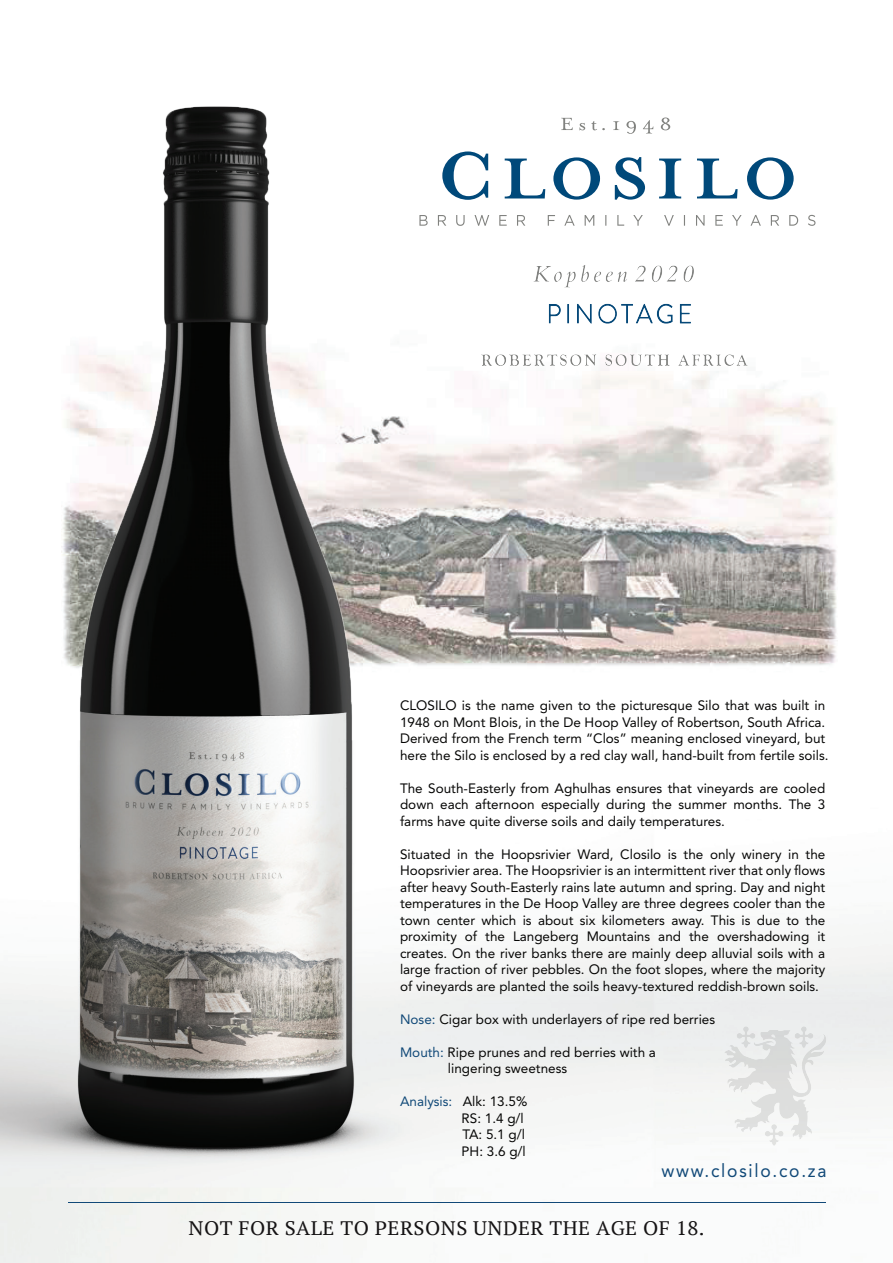
<style>
.page{position:relative;width:893px;height:1263px;background:#fff}
.page>*{position:absolute;margin:0;border:0;box-sizing:border-box;transform-origin:0 0}
.t1{font:19.5px "PT Serif";letter-spacing:.02em;color:#151314;scale:1.06 1}
.t2{font:18.3px "Avenir LT Std";letter-spacing:.1em;color:#114978;scale:.95 1}
.t3{font:13.5px/16.5px "Avenir LT Std";color:#050504}
.s1{color:#114978}
</style>
<div class="page">
<img style="left:0;top:106px;width:893px;height:1157px">
<img style="left:715px;top:1016px;width:116px;height:136px">
<hr style="left:68px;top:1202px;width:758px;height:1px;background:#114978">
<p class="t3" style="left:400px;top:697px;width:430px">CLOSILO is the name given to the picturesque Silo that was built in 1948 on Mont Blois, in the De Hoop Valley of Robertson, South Africa.<br>Derived from the French term “Clos” meaning enclosed vineyard, but here the Silo is enclosed by a red clay wall, hand-built from fertile soils.</p>
<p class="t3" style="left:400px;top:780px;width:427px;text-align:justify">The South-Easterly from Aghulhas ensures that vineyards are cooled down each afternoon especially during the summer months. The 3 farms have quite diverse soils and daily temperatures.</p>
<p class="t3" style="left:400px;top:846px;width:427px;text-align:justify">Situated in the Hoopsrivier Ward, Closilo is the only winery in the Hoopsrivier area. The Hoopsrivier is an intermittent river that only flows after heavy South-Easterly rains late autumn and spring. Day and night temperatures in the De Hoop Valley are three degrees cooler than the town center which is about six kilometers away. This is due to the proximity of the Langeberg Mountains and the overshadowing it creates. On the river banks there are mainly deep alluvial soils with a large fraction of river pebbles. On the foot slopes, where the majority of vineyards are planted the soils heavy-textured reddish-brown soils.</p>
<p class="t3" style="left:400px;top:1011px;width:317px"><span class="s1">Nose:</span> Cigar box with underlayers of ripe red berries</p>
<p class="t3" style="left:448px;top:1044px;width:210px;text-indent:-48px"><span class="s1">Mouth:</span> Ripe prunes and red berries with a lingering sweetness</p>
<p class="t3" style="left:462px;top:1093px;width:67px;text-indent:-61px"><span class="s1">Analysis:</span> Alk: 13.5%<br>RS: 1.4 g/l<br>TA: 5.1 g/l<br>PH: 3.6 g/l</p>
<h2 class="t2" style="left:661px;top:1160px;width:175px">www.closilo.co.za</h2>
<h1 class="t1" style="left:189px;top:1216px;width:488px">NOT FOR SALE TO PERSONS UNDER THE AGE OF 18.</h1>
</div>
